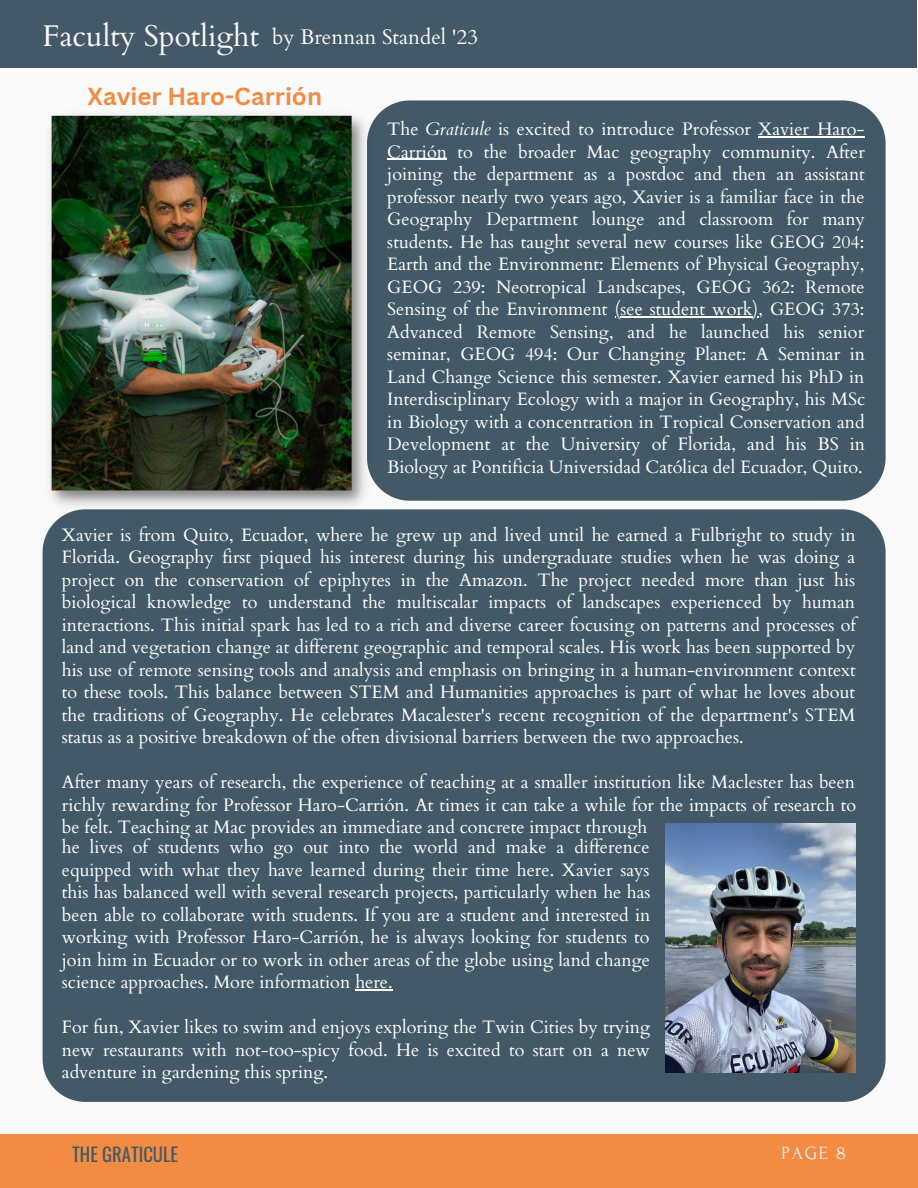
<style>
.page{position:relative;width:918px;height:1188px;background:#fafafa}
.page>*{position:absolute;margin:0;border:0;box-sizing:border-box;transform-origin:0 0}
.t1{font:30px "Cardo";color:#fafafa}
.t2{font:700 24px "Canva Sans";color:#f28b43}
.t3{font:21px "Cardo";color:#fafafa}
.t4{font:18.6px "Oswald";color:#435967}
.t5{font:18.6px "Forum";color:#fafafa}
.t6{font:18px/22.5px "Cardo";color:#fff;text-align:justify}
.s1{font-style:italic}
</style>
<div class="page">
<div style="left:0;top:1134px;width:918px;height:54px;background:#f28b43"></div>
<div style="left:0;top:0;width:917px;height:68px;background:#435967"></div>
<div style="left:372px;top:100px;width:514px;height:401px;background:#435967"></div>
<img style="left:50px;top:115px;width:322px;height:391px">
<div style="left:43px;top:509px;width:843px;height:593px;background:#435967"></div>
<img style="left:666px;top:824px;width:190px;height:249px">
<hr style="left:758px;top:136px;width:106px;height:1px;background:#fff">
<hr style="left:387px;top:159px;width:60px;height:1px;background:#fff">
<hr style="left:620px;top:316px;width:133px;height:1px;background:#fff">
<hr style="left:355px;top:989px;width:33px;height:2px;background:#fff">
<h1 class="t1" style="left:43px;top:17px;width:218px">Faculty Spotlight</h1>
<h2 class="t2" style="left:88px;top:79px;width:236px">Xavier Haro-Carrión</h2>
<p class="t3" style="left:272px;top:23px;width:208px">by Brennan Standel '23</p>
<p class="t6" style="left:387px;top:118px;width:479px">The <span class="s1">Graticule</span> is excited to introduce Professor Xavier Haro-Carrión to the broader Mac geography community. After joining the department as a postdoc and then an assistant professor nearly two years ago, Xavier is a familiar face in the Geography Department lounge and classroom for many students. He has taught several new courses like GEOG 204:<br>Earth and the Environment: Elements of Physical Geography, GEOG 239: Neotropical Landscapes, GEOG 362: Remote Sensing of the Environment (see student work), GEOG 373:<br>Advanced Remote Sensing, and he launched his senior seminar, GEOG 494: Our Changing Planet: A Seminar in Land Change Science this semester. Xavier earned his PhD in Interdisciplinary Ecology with a major in Geography, his MSc in Biology with a concentration in Tropical Conservation and Development at the University of Florida, and his BS in Biology at Pontificia Universidad Católica del Ecuador, Quito.</p>
<p class="t6" style="left:62px;top:524px;width:796px">Xavier is from Quito, Ecuador, where he grew up and lived until he earned a Fulbright to study in Florida. Geography first piqued his interest during his undergraduate studies when he was doing a project on the conservation of epiphytes in the Amazon. The project needed more than just his biological knowledge to understand the multiscalar impacts of landscapes experienced by human interactions. This initial spark has led to a rich and diverse career focusing on patterns and processes of land and vegetation change at different geographic and temporal scales. His work has been supported by his use of remote sensing tools and analysis and emphasis on bringing in a human-environment context to these tools. This balance between STEM and Humanities approaches is part of what he loves about the traditions of Geography. He celebrates Macalester's recent recognition of the department's STEM status as a positive breakdown of the often divisional barriers between the two approaches.</p>
<p class="t6" style="left:62px;top:771px;width:796px">After many years of research, the experience of teaching at a smaller institution like Maclester has been richly rewarding for Professor Haro-Carrión. At times it can take a while for the impacts of research to be felt. Teaching at Mac provides an immediate and concrete impact through</p>
<p class="t6" style="left:62px;top:836px;width:590px">he lives of students who go out into the world and make a difference equipped with what they have learned during their time here. Xavier says this has balanced well with several research projects, particularly when he has been able to collaborate with students. If you are a student and interested in working with Professor Haro-Carrión, he is always looking for students to join him in Ecuador or to work in other areas of the globe using land change science approaches. More information here.</p>
<p class="t6" style="left:62px;top:1016px;width:590px">For fun, Xavier likes to swim and enjoys exploring the Twin Cities by trying new restaurants with not-too-spicy food. He is excited to start on a new adventure in gardening this spring.</p>
<p class="t4" style="left:72px;top:1140px;width:107px">THE GRATICULE</p>
<p class="t5" style="left:782px;top:1143px;width:66px">PAGE 8</p>
</div>
